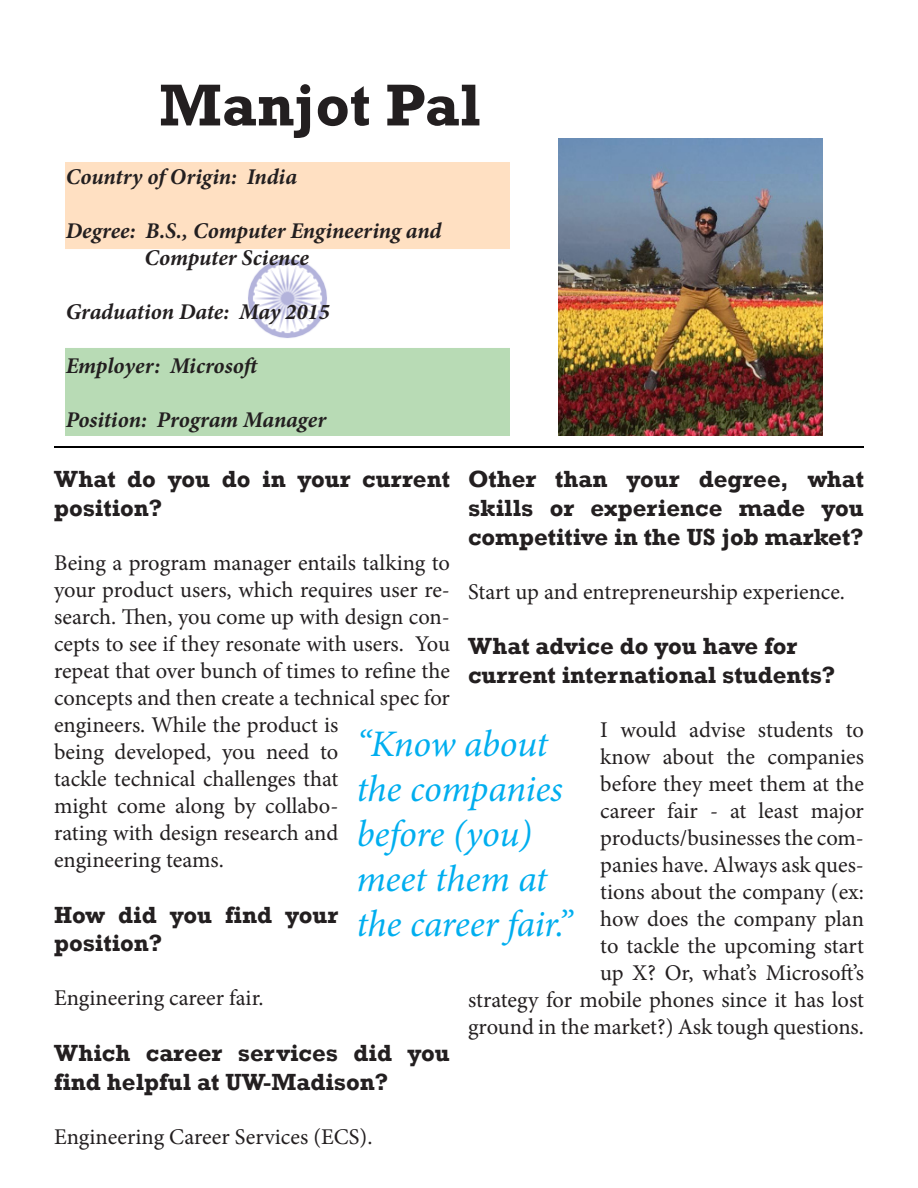
<style>
.page{position:relative;width:918px;height:1188px;background:#fff}
.page>*{position:absolute;margin:0;border:0;box-sizing:border-box;transform-origin:0 0}
.t1{font:700 60px "Rockwell";color:#231f20}
.t2{font:italic 37.5px/45px "Minion Pro";letter-spacing:-.01em;color:#00aeef}
.t3{font:700 24px/28.8px "Rockwell";color:#231f20}
.t4{font:22.5px/27px "Minion Pro";color:#231f20}
.t5{font:italic 700 22.5px "Minion Pro";letter-spacing:-.005em;color:#231f20}
</style>
<div class="page">
<img style="left:66px;top:162px;width:443px;height:273px">
<hr style="left:54px;top:446px;width:810px;height:2px;background:#000">
<img style="left:558px;top:139px;width:264px;height:296px">
<p class="t1" style="left:159px;top:69px;width:323px">Manjot Pal</p>
<p class="t5" style="left:66px;top:160px;width:233px">Country of Origin: India</p>
<p class="t5" style="left:66px;top:214px;width:377px">Degree: B.S., Computer Engineering and</p>
<p class="t5" style="left:144px;top:241px;width:166px">Computer Science</p>
<p class="t5" style="left:66px;top:295px;width:266px">Graduation Date: May 2015</p>
<p class="t5" style="left:66px;top:349px;width:197px">Employer: Microsoft</p>
<p class="t5" style="left:66px;top:403px;width:262px">Position: Program Manager</p>
<p class="t3" style="left:54px;top:465px;width:397px">What do you do in your current position?</p>
<p class="t4" style="left:54px;top:549px;width:398px">Being a program manager entails talking to your product users, which requires user re&shy;search. Then, you come up with design con&shy;cepts to see if they resonate with users. You repeat that over bunch of times to refine the concepts and then create a technical spec for engineers. While the product is<br>being developed, you need to<br>tackle technical challenges that<br>might come along by collabo-<br>rating with design research and engineering teams.</p>
<p class="t3" style="left:54px;top:900px;width:286px">How did you find your position?</p>
<p class="t4" style="left:54px;top:985px;width:211px">Engineering career fair.</p>
<p class="t3" style="left:54px;top:1039px;width:397px">Which career services did you find helpful at UW-Madison?</p>
<p class="t4" style="left:54px;top:1123px;width:320px">Engineering Career Services (ECS).</p>
<p class="t3" style="left:468px;top:465px;width:397px;text-align:justify">Other than your degree, what skills or experience made you competitive in the US job market?</p>
<p class="t4" style="left:468px;top:578px;width:379px">Start up and entrepreneurship experience.</p>
<p class="t3" style="left:468px;top:632px;width:331px">What advice do you have for</p>
<p class="t3" style="left:468px;top:661px;width:369px">current international students?</p>
<p class="t4" style="left:468px;top:717px;width:398px;text-align:right">I would advise students to<br>know about the companies<br>before they meet them at the<br>career fair - at least major products/businesses the com-<br>panies have. Always ask ques-<br>tions about the company (ex:<br>how does the company plan<br>to tackle the upcoming start<br>up X? Or, what’s Microsoft’s<br>strategy for mobile phones since it has lost ground in the market?) Ask tough questions.</p>
<p class="t2" style="left:356px;top:722px;width:217px">“Know about the companies before (you) meet them at the career fair.”</p>
</div>
